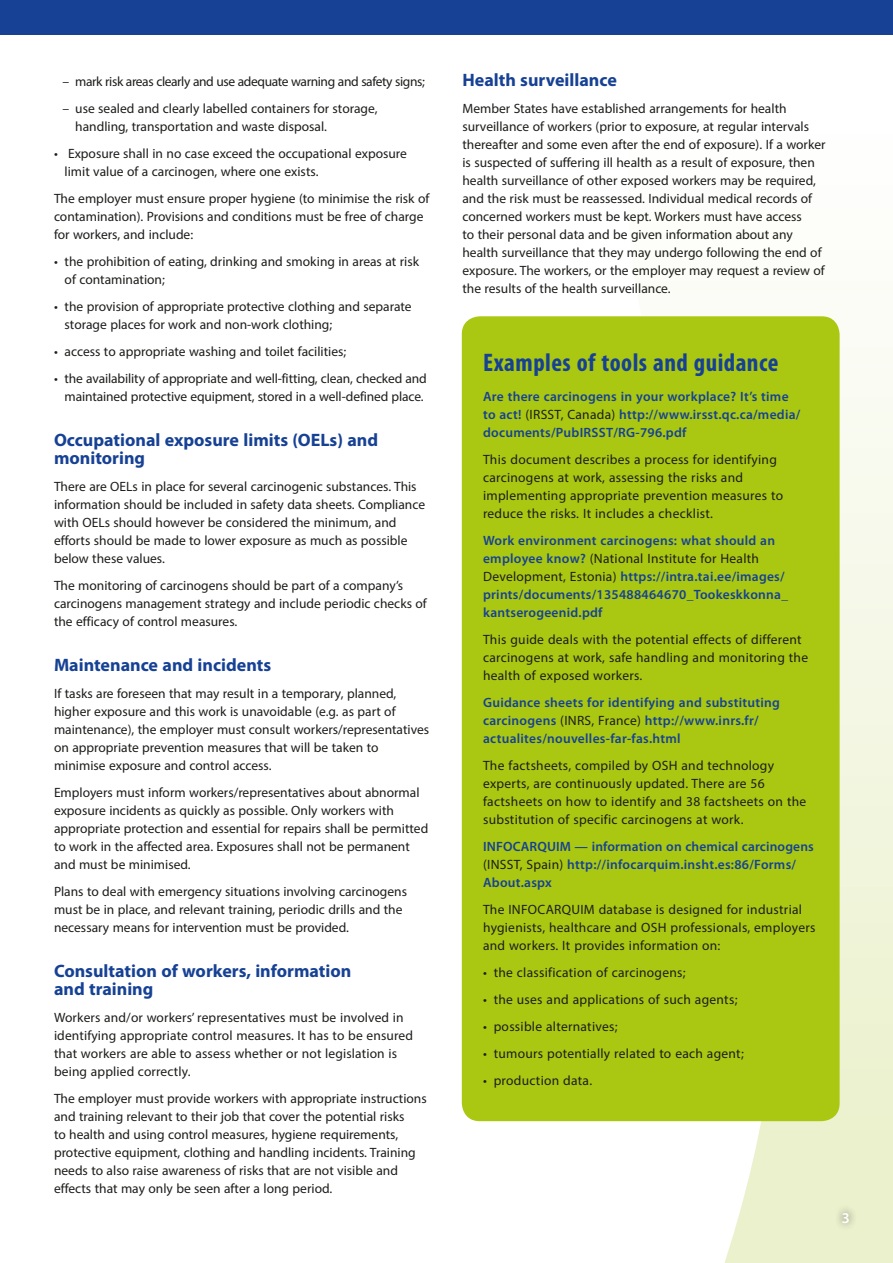
<style>
.page{position:relative;width:893px;height:1263px;background:#fff}
.page>*{position:absolute;margin:0;border:0;box-sizing:border-box;transform-origin:0 0}
.t1{font:700 condensed 25.5px "Myriad Pro";letter-spacing:.02em;color:#164194}
.t2{font:700 18px/18px "Myriad Pro";color:#164194}
.t3{font:600 15px "Myriad Pro";color:#fff}
.t4{font:13.5px/18px "Myriad Pro";color:#1d1d1b}
.t5{font:13.5px/18px "Myriad Pro";letter-spacing:.02em;color:#1d1d1b}
.t6{font:600 13.5px/18px "Myriad Pro";letter-spacing:.02em;color:#164194}
.t7{font:13.5px "Myriad Pro";letter-spacing:-.03em;color:#1d1d1b}
.s1{font-weight:400;color:#1d1d1b}
</style>
<div class="page">
<svg style="left:615px;top:316px;width:278px;height:947px"></svg>
<div style="left:834px;top:1204px;width:23px;height:28px;background:#1d1d1b;opacity:.9"></div>
<div style="left:0;top:0;width:893px;height:35px;background:#164194"></div>
<div style="left:462px;top:316px;width:378px;height:805px;background:#aac811;border-radius:18px"></div>
<p class="t7" style="left:63px;top:73px;width:364px">– mark risk areas clearly and use adequate warning and safety signs;</p>
<p class="t4" style="left:75px;top:99px;width:304px;text-indent:-13px">– use sealed and clearly labelled containers for storage, handling, transportation and waste disposal.</p>
<p class="t4" style="left:65px;top:144px;width:344px;text-indent:-11px">• Exposure shall in no case exceed the occupational exposure limit value of a carcinogen, where one exists.</p>
<p class="t4" style="left:54px;top:189px;width:377px">The employer must ensure proper hygiene (to minimise the risk of contamination). Provisions and conditions must be free of charge for workers, and include:</p>
<p class="t4" style="left:65px;top:252px;width:356px;text-indent:-11px">• the prohibition of eating, drinking and smoking in areas at risk of contamination;</p>
<p class="t4" style="left:65px;top:297px;width:349px;text-indent:-11px">• the provision of appropriate protective clothing and separate storage places for work and non-work clothing;</p>
<p class="t4" style="left:54px;top:342px;width:294px">• access to appropriate washing and toilet facilities;</p>
<p class="t4" style="left:54px;top:369px;width:374px;text-align:center">• the availability of appropriate and well-fitting, clean, checked and maintained protective equipment, stored in a well-defined place.</p>
<h2 class="t2" style="left:54px;top:431px;width:326px">Occupational exposure limits (OELs) and monitoring</h2>
<p class="t4" style="left:54px;top:477px;width:373px">There are OELs in place for several carcinogenic substances. This information should be included in safety data sheets. Compliance with OELs should however be considered the minimum, and efforts should be made to lower exposure as much as possible below these values.</p>
<p class="t4" style="left:54px;top:576px;width:374px">The monitoring of carcinogens should be part of a company’s carcinogens management strategy and include periodic checks of the efficacy of control measures.</p>
<h2 class="t2" style="left:54px;top:656px;width:219px">Maintenance and incidents</h2>
<p class="t4" style="left:54px;top:684px;width:377px">If tasks are foreseen that may result in a temporary, planned, higher exposure and this work is unavoidable (e.g. as part of maintenance), the employer must consult workers/representatives on appropriate prevention measures that will be taken to minimise exposure and control access.</p>
<p class="t4" style="left:54px;top:783px;width:376px">Employers must inform workers/representatives about abnormal exposure incidents as quickly as possible. Only workers with appropriate protection and essential for repairs shall be permitted to work in the affected area. Exposures shall not be permanent and must be minimised.</p>
<p class="t4" style="left:54px;top:882px;width:355px">Plans to deal with emergency situations involving carcinogens must be in place, and relevant training, periodic drills and the necessary means for intervention must be provided.</p>
<h2 class="t2" style="left:54px;top:962px;width:299px">Consultation of workers, information and training</h2>
<p class="t4" style="left:54px;top:1008px;width:360px">Workers and/or workers’ representatives must be involved in identifying appropriate control measures. It has to be ensured that workers are able to assess whether or not legislation is being applied correctly.</p>
<p class="t4" style="left:54px;top:1089px;width:374px">The employer must provide workers with appropriate instructions and training relevant to their job that cover the potential risks<br>to health and using control measures, hygiene requirements, protective equipment, clothing and handling incidents. Training needs to also raise awareness of risks that are not visible and effects that may only be seen after a long period.</p>
<h2 class="t2" style="left:462px;top:71px;width:156px">Health surveillance</h2>
<p class="t4" style="left:462px;top:99px;width:365px">Member States have established arrangements for health surveillance of workers (prior to exposure, at regular intervals thereafter and some even after the end of exposure). If a worker is suspected of suffering ill health as a result of exposure, then health surveillance of other exposed workers may be required, and the risk must be reassessed. Individual medical records of concerned workers must be kept. Workers must have access<br>to their personal data and be given information about any health surveillance that they may undergo following the end of exposure. The workers, or the employer may request a review of the results of the health surveillance.</p>
<h1 class="t1" style="left:483px;top:346px;width:297px">Examples of tools and guidance</h1>
<p class="t6" style="left:483px;top:387px;width:319px">Are there carcinogens in your workplace? It’s time to act! <span class="s1">(IRSST, Canada)</span> http://www.irsst.qc.ca/media/ documents/PubIRSST/RG-796.pdf</p>
<p class="t5" style="left:483px;top:450px;width:302px">This document describes a process for identifying carcinogens at work, assessing the risks and implementing appropriate prevention measures to reduce the risks. It includes a checklist.</p>
<p class="t6" style="left:483px;top:531px;width:306px">Work environment carcinogens: what should an employee know? <span class="s1">(National Institute for Health Development, Estonia)</span> https://intra.tai.ee/images/ prints/documents/135488464670_Tookeskkonna_ kantserogeenid.pdf</p>
<p class="t5" style="left:483px;top:630px;width:327px">This guide deals with the potential effects of different carcinogens at work, safe handling and monitoring the health of exposed workers.</p>
<p class="t6" style="left:483px;top:693px;width:298px">Guidance sheets for identifying and substituting carcinogens <span class="s1">(INRS, France)</span> http://www.inrs.fr/ actualites/nouvelles-far-fas.html</p>
<p class="t5" style="left:483px;top:756px;width:325px">The factsheets, compiled by OSH and technology experts, are continuously updated. There are 56 factsheets on how to identify and 38 factsheets on the substitution of specific carcinogens at work.</p>
<p class="t6" style="left:483px;top:837px;width:332px">INFOCARQUIM — information on chemical carcinogens <span class="s1">(INSST, Spain)</span> http://infocarquim.insht.es:86/Forms/<br>About.aspx</p>
<p class="t5" style="left:483px;top:900px;width:334px">The INFOCARQUIM database is designed for industrial hygienists, healthcare and OSH professionals, employers and workers. It provides information on:</p>
<p class="t5" style="left:483px;top:963px;width:204px">• the classification of carcinogens;</p>
<p class="t5" style="left:483px;top:990px;width:256px">• the uses and applications of such agents;</p>
<p class="t5" style="left:483px;top:1017px;width:136px">• possible alternatives;</p>
<p class="t5" style="left:483px;top:1044px;width:262px">• tumours potentially related to each agent;</p>
<p class="t5" style="left:483px;top:1071px;width:111px">• production data.</p>
<p class="t3" style="left:842px;top:1208px;width:10px">3</p>
</div>
